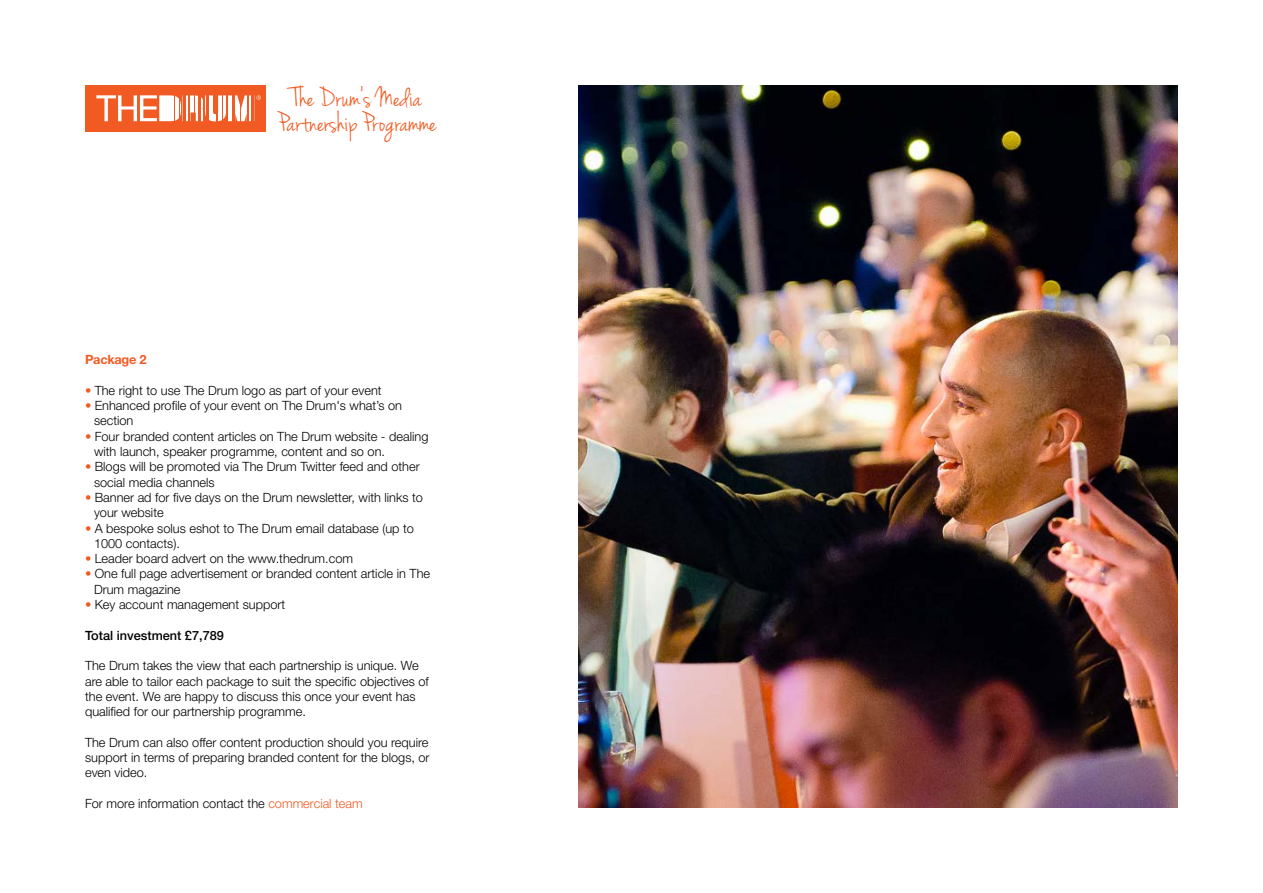
<style>
.page{position:relative;width:1263px;height:893px;background:#fff}
.page>*{position:absolute;margin:0;border:0;box-sizing:border-box;transform-origin:0 0}
.t1{font:28.5px/24.8px "Jenna Sue";color:#f15a22;text-align:center}
.t2{font:300 12.75px/15.3px "Helvetica Neue";color:#000}
.t3{font:500 12.75px "Helvetica Neue";color:#000}
.t4{font:700 12.75px "Helvetica Neue";color:#f15a22}
.s1{color:#f15a22}
</style>
<div class="page">
<div style="left:85px;top:85px;width:181px;height:47px;background:#f15a22"></div>
<svg style="left:96px;top:95px;width:165px;height:26px"></svg>
<img style="left:579px;top:85px;width:599px;height:723px">
<h1 class="t1" style="left:278px;top:87px;width:160px">The Drum's Media<br>Partnership Programme</h1>
<p class="t4" style="left:85px;top:352px;width:63px">Package 2</p>
<p class="t2" style="left:85px;top:382px;width:298px"><span class="s1">•</span> The right to use The Drum logo as part of your event</p>
<p class="t2" style="left:94px;top:398px;width:309px;text-indent:-9px"><span class="s1">•</span> Enhanced profile of your event on The Drum's what’s on section</p>
<p class="t2" style="left:94px;top:428px;width:336px;text-indent:-9px"><span class="s1">•</span> Four branded content articles on The Drum website - dealing with launch, speaker programme, content and so on.</p>
<p class="t2" style="left:94px;top:459px;width:327px;text-indent:-9px"><span class="s1">•</span> Blogs will be promoted via The Drum Twitter feed and other social media channels</p>
<p class="t2" style="left:94px;top:489px;width:330px;text-indent:-9px"><span class="s1">•</span> Banner ad for five days on the Drum newsletter, with links to your website</p>
<p class="t2" style="left:94px;top:520px;width:321px;text-indent:-9px"><span class="s1">•</span> A bespoke solus eshot to The Drum email database (up to<br>1000 contacts).</p>
<p class="t2" style="left:85px;top:551px;width:270px"><span class="s1">•</span> Leader board advert on the www.thedrum.com</p>
<p class="t2" style="left:94px;top:566px;width:338px;text-indent:-9px"><span class="s1">•</span> One full page advertisement or branded content article in The<br>Drum magazine</p>
<p class="t2" style="left:85px;top:597px;width:202px"><span class="s1">•</span> Key account management support</p>
<p class="t3" style="left:85px;top:627px;width:140px">Total investment £7,789</p>
<p class="t2" style="left:85px;top:658px;width:345px">The Drum takes the view that each partnership is unique. We are able to tailor each package to suit the specific objectives of the event. We are happy to discuss this once your event has qualified for our partnership programme.</p>
<p class="t2" style="left:85px;top:734px;width:346px;text-align:justify">The Drum can also offer content production should you require support in terms of preparing branded content for the blogs, or even video.</p>
<p class="t2" style="left:85px;top:795px;width:279px">For more information contact the <span class="s1">commercial team</span></p>
</div>
